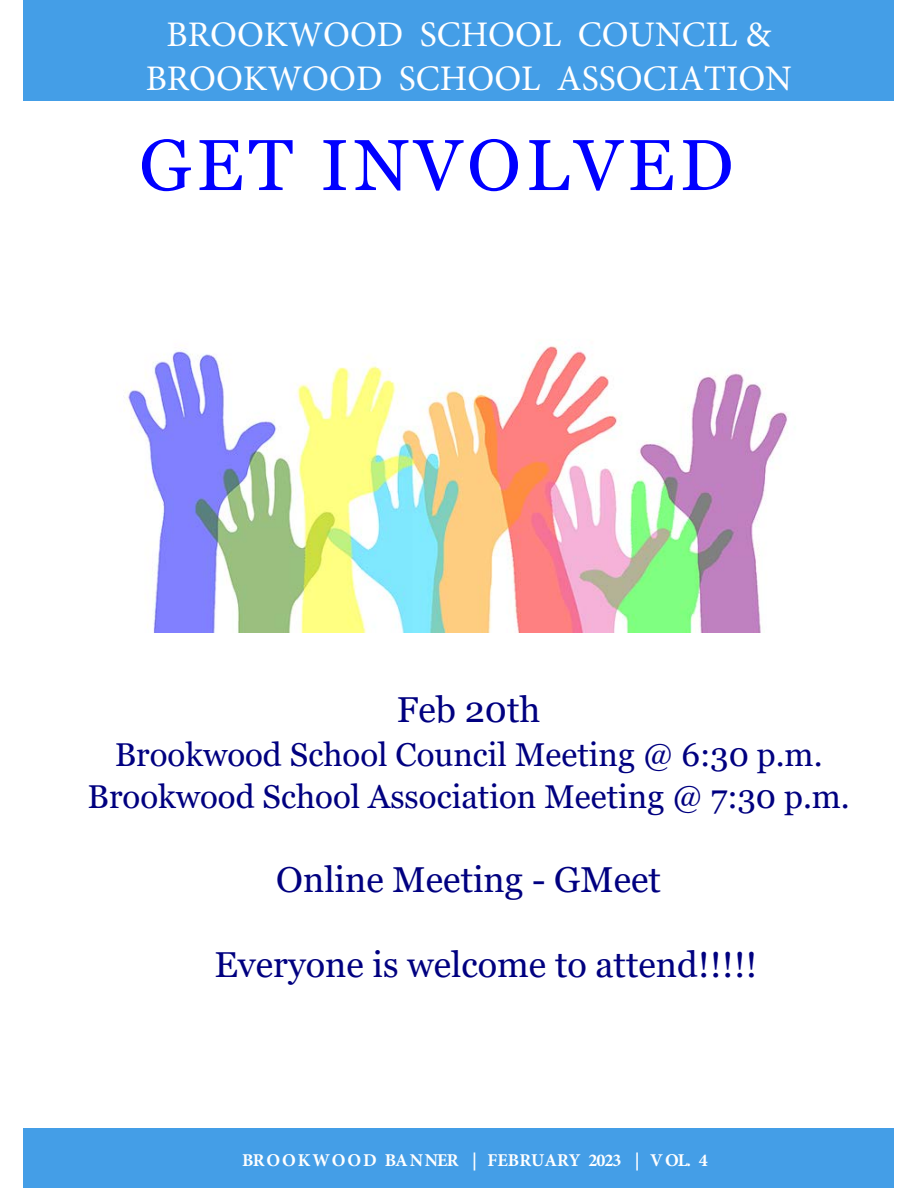
<style>
.page{position:relative;width:918px;height:1188px;background:#fff}
.page>*{position:absolute;margin:0;border:0;box-sizing:border-box;transform-origin:0 0}
.t1{font:72px "Georgia";letter-spacing:.07em;color:#00f}
.t2{font:36px "Georgia";color:#000080}
.t3{font:36px/43.3px "Minion Pro";color:#fff;text-align:center}
.t4{font:33px/42.6px "Georgia";color:#000080;text-align:center}
.t5{font:700 18px "Minion Pro";color:#fff}
</style>
<div class="page">
<div style="left:24px;top:0;width:870px;height:101px;background:#449ee7"></div>
<div style="left:24px;top:1128px;width:870px;height:60px;background:#449ee7"></div>
<img style="left:124px;top:343px;width:664px;height:290px">
<p class="t3" style="left:146px;top:13px;width:648px">BROOKWOOD SCHOOL COUNCIL &amp;<br>BROOKWOOD SCHOOL ASSOCIATION</p>
<h1 class="t1" style="left:139px;top:122px;width:596px">GET INVOLVED</h1>
<p class="t2" style="left:397px;top:688px;width:145px">Feb 20th</p>
<p class="t4" style="left:87px;top:734px;width:764px">Brookwood School Council Meeting @ 6:30 p.m.<br>Brookwood School Association Meeting @ 7:30 p.m.</p>
<p class="t2" style="left:276px;top:858px;width:386px">Online Meeting - GMeet</p>
<p class="t2" style="left:214px;top:943px;width:545px">Everyone is welcome to attend!!!!!</p>
<p class="t5" style="left:242px;top:1148px;width:467px">BROOKWOOD BANNER | FEBRUARY 2023 | VOL. 4</p>
</div>
